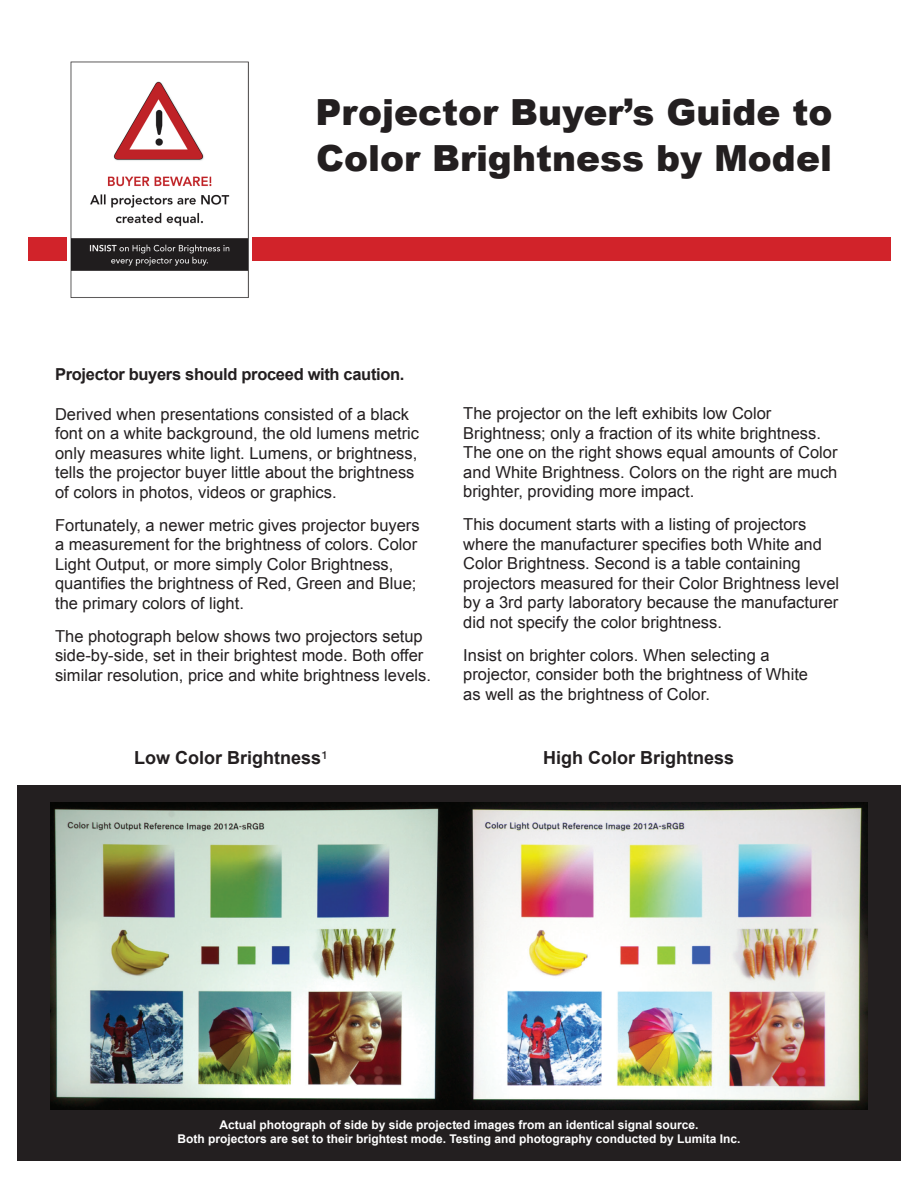
<style>
.page{position:relative;width:918px;height:1188px;background:#fff}
.page>*{position:absolute;margin:0;border:0;box-sizing:border-box;transform-origin:0 0}
.t1{font:900 36px/46.2px "Arial";color:#231f20}
.t2{font:700 18px "Arial";color:#231f20}
.t3{font:16.5px/19.5px "Arial";color:#231f20}
.t4{font:700 16.5px "Arial";letter-spacing:-.02em;color:#231f20}
.t5{font:700 12px/14.4px "Arial";color:#fff;text-align:center}
.s1{font-family:"Helvetica Neue LT Std";font-weight:400}
</style>
<div class="page">
<div style="left:28px;top:238px;width:863px;height:23px;background:#d1232a"></div>
<img style="left:68px;top:61px;width:183px;height:237px">
<div style="left:17px;top:785px;width:884px;height:376px;background:#231f20"></div>
<img style="left:51px;top:802px;width:816px;height:307px">
<h1 class="t1" style="left:316px;top:88px;width:518px">Projector Buyer’s Guide to<br>Color Brightness by Model</h1>
<p class="t4" style="left:55px;top:363px;width:351px">Projector buyers should proceed with caution.</p>
<p class="t3" style="left:55px;top:404px;width:366px">Derived when presentations consisted of a black font on a white background, the old lumens metric only measures white light. Lumens, or brightness, tells the projector buyer little about the brightness of colors in photos, videos or graphics.</p>
<p class="t3" style="left:55px;top:515px;width:366px">Fortunately, a newer metric gives projector buyers a measurement for the brightness of colors. Color Light Output, or more simply Color Brightness, quantifies the brightness of Red, Green and Blue; the primary colors of light.</p>
<p class="t3" style="left:55px;top:626px;width:377px">The photograph below shows two projectors setup side-by-side, set in their brightest mode. Both offer similar resolution, price and white brightness levels.</p>
<p class="t3" style="left:463px;top:404px;width:376px">The projector on the left exhibits low Color Brightness; only a fraction of its white brightness.<br>The one on the right shows equal amounts of Color and White Brightness. Colors on the right are much brighter, providing more impact.</p>
<p class="t3" style="left:463px;top:515px;width:377px">This document starts with a listing of projectors where the manufacturer specifies both White and Color Brightness. Second is a table containing projectors measured for their Color Brightness level by a 3rd party laboratory because the manufacturer did not specify the color brightness.</p>
<p class="t3" style="left:463px;top:645px;width:346px">Insist on brighter colors. When selecting a projector, consider both the brightness of White as well as the brightness of Color.</p>
<p class="t2" style="left:134px;top:745px;width:194px">Low Color Brightness<span class="s1">¹</span></p>
<p class="t2" style="left:543px;top:745px;width:193px">High Color Brightness</p>
<p class="t5" style="left:177px;top:1118px;width:565px">Actual photograph of side by side projected images from an identical signal source.<br>Both projectors are set to their brightest mode. Testing and photography conducted by Lumita Inc.</p>
</div>
